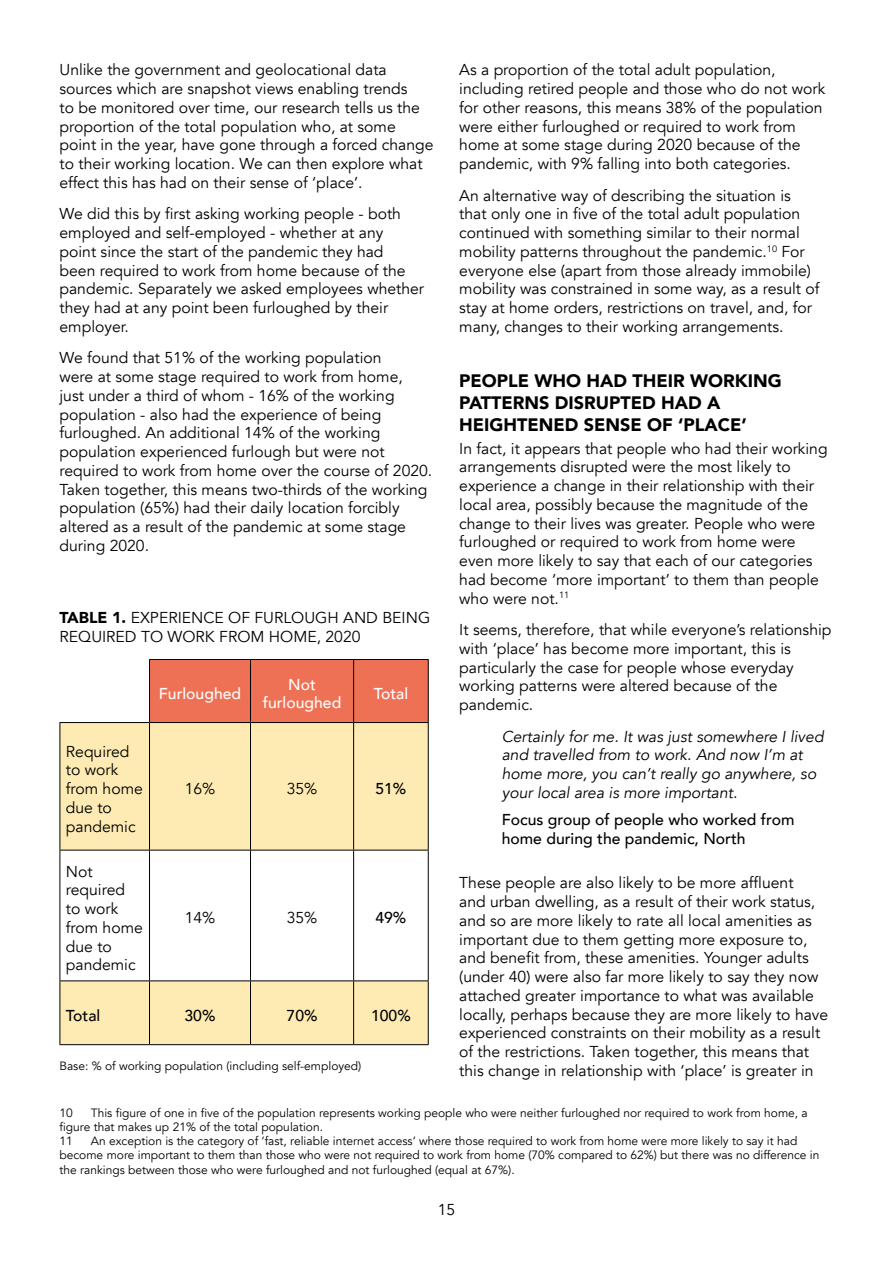
<style>
.page{position:relative;width:893px;height:1263px;background:#fff}
.page>*{position:absolute;margin:0;border:0;box-sizing:border-box;transform-origin:0 0}
.H4_Black{font:900 18px/21.6px "Avenir";color:#000}
.Body{font:15.75px/18.8px "Avenir";color:#000}
.t1{font:italic 15.75px/18.8px "Avenir";color:#000}
.Quote_credit{font:500 15.75px/18.8px "Avenir";color:#000}
.t2{font:500 15.75px/18.8px "Avenir";color:#fff;text-align:center}
.Footnotes{font:12px/14.2px "Avenir";color:#000}
.s1{font-weight:900}
</style>
<div class="page">
<div style="left:150px;top:660px;width:278px;height:62px;background:#ee7155"></div>
<div style="left:61px;top:723px;width:367px;height:321px;background:#feebb3"></div>
<svg style="left:61px;top:851px;width:367px;height:129px"></svg>
<hr style="left:60px;top:723px;width:1px;height:127px;background:#000">
<hr style="left:149px;top:723px;width:1px;height:127px;background:#000">
<hr style="left:250px;top:723px;width:1px;height:127px;background:#000">
<hr style="left:353px;top:723px;width:1px;height:127px;background:#000">
<hr style="left:428px;top:723px;width:1px;height:127px;background:#000">
<hr style="left:60px;top:850px;width:90px;height:1px;background:#000">
<hr style="left:60px;top:850px;width:1px;height:130px;background:#000">
<hr style="left:150px;top:850px;width:100px;height:1px;background:#000">
<hr style="left:149px;top:850px;width:1px;height:130px;background:#000">
<hr style="left:250px;top:850px;width:104px;height:1px;background:#000">
<hr style="left:250px;top:850px;width:1px;height:130px;background:#000">
<hr style="left:354px;top:850px;width:75px;height:1px;background:#000">
<hr style="left:353px;top:850px;width:1px;height:130px;background:#000">
<hr style="left:428px;top:850px;width:1px;height:130px;background:#000">
<hr style="left:60px;top:980px;width:90px;height:1px;background:#000">
<hr style="left:60px;top:981px;width:1px;height:63px;background:#000">
<hr style="left:150px;top:980px;width:100px;height:1px;background:#000">
<hr style="left:149px;top:981px;width:1px;height:63px;background:#000">
<hr style="left:250px;top:980px;width:104px;height:1px;background:#000">
<hr style="left:250px;top:981px;width:1px;height:63px;background:#000">
<hr style="left:354px;top:980px;width:75px;height:1px;background:#000">
<hr style="left:353px;top:981px;width:1px;height:63px;background:#000">
<hr style="left:428px;top:981px;width:1px;height:63px;background:#000">
<hr style="left:60px;top:1044px;width:90px;height:1px;background:#000">
<hr style="left:150px;top:1044px;width:100px;height:1px;background:#000">
<hr style="left:250px;top:1044px;width:104px;height:1px;background:#000">
<hr style="left:354px;top:1044px;width:75px;height:1px;background:#000">
<hr style="left:149px;top:659px;width:101px;height:1px;background:#000">
<hr style="left:149px;top:660px;width:1px;height:62px;background:#000">
<hr style="left:250px;top:659px;width:104px;height:1px;background:#000">
<hr style="left:250px;top:660px;width:1px;height:62px;background:#000">
<hr style="left:354px;top:659px;width:75px;height:1px;background:#000">
<hr style="left:353px;top:660px;width:1px;height:62px;background:#000">
<hr style="left:428px;top:660px;width:1px;height:62px;background:#000">
<hr style="left:150px;top:722px;width:100px;height:1px;background:#000">
<hr style="left:250px;top:722px;width:104px;height:1px;background:#000">
<hr style="left:354px;top:722px;width:75px;height:1px;background:#000">
<hr style="left:60px;top:722px;width:90px;height:1px;background:#000">
<p class="Body" style="left:60px;top:61px;width:376px">Unlike the government and geolocational data sources which are snapshot views enabling trends<br>to be monitored over time, our research tells us the proportion of the total population who, at some point in the year, have gone through a forced change to their working location. We can then explore what effect this has had on their sense of ‘place’.</p>
<p class="Body" style="left:60px;top:205px;width:366px">We did this by first asking working people - both employed and self-employed - whether at any<br>point since the start of the pandemic they had<br>been required to work from home because of the pandemic. Separately we asked employees whether they had at any point been furloughed by their employer.</p>
<p class="Body" style="left:60px;top:349px;width:374px">We found that 51% of the working population<br>were at some stage required to work from home,<br>just under a third of whom - 16% of the working population - also had the experience of being furloughed. An additional 14% of the working population experienced furlough but were not required to work from home over the course of 2020.<br>Taken together, this means two-thirds of the working population (65%) had their daily location forcibly altered as a result of the pandemic at some stage during 2020.</p>
<p class="Body" style="left:60px;top:608px;width:372px"><span class="s1">TABLE 1.</span> EXPERIENCE OF FURLOUGH AND BEING<br>REQUIRED TO WORK FROM HOME, 2020</p>
<p class="Body" style="left:66px;top:742px;width:79px">Required to work from home due to pandemic</p>
<p class="Body" style="left:66px;top:862px;width:79px">Not required to work from home due to pandemic</p>
<p class="t2" style="left:159px;top:683px;width:84px">Furloughed</p>
<p class="t2" style="left:263px;top:674px;width:80px">Not furloughed</p>
<p class="t2" style="left:374px;top:683px;width:36px">Total</p>
<p class="Body" style="left:185px;top:780px;width:32px">16%</p>
<p class="Body" style="left:287px;top:780px;width:32px">35%</p>
<p class="Quote_credit" style="left:375px;top:778px;width:32px">51%</p>
<p class="Body" style="left:185px;top:909px;width:32px">14%</p>
<p class="Body" style="left:287px;top:909px;width:32px">35%</p>
<p class="Quote_credit" style="left:375px;top:908px;width:32px">49%</p>
<p class="Quote_credit" style="left:66px;top:1005px;width:36px">Total</p>
<p class="Quote_credit" style="left:185px;top:1005px;width:32px">30%</p>
<p class="Quote_credit" style="left:287px;top:1005px;width:32px">70%</p>
<p class="Quote_credit" style="left:371px;top:1005px;width:41px">100%</p>
<p class="Footnotes" style="left:60px;top:1059px;width:303px">Base: % of working population (including self-employed)</p>
<p class="Body" style="left:459px;top:61px;width:368px">As a proportion of the total adult population, including retired people and those who do not work for other reasons, this means 38% of the population were either furloughed or required to work from home at some stage during 2020 because of the pandemic, with 9% falling into both categories.</p>
<p class="Body" style="left:459px;top:186px;width:362px">An alternative way of describing the situation is that only one in five of the total adult population continued with something similar to their normal mobility patterns throughout the pandemic.<sup>10</sup> For everyone else (apart from those already immobile) mobility was constrained in some way, as a result of stay at home orders, restrictions on travel, and, for many, changes to their working arrangements.</p>
<h3 class="H4_Black" style="left:459px;top:370px;width:324px">PEOPLE WHO HAD THEIR WORKING<br>PATTERNS DISRUPTED HAD A<br>HEIGHTENED SENSE OF ‘PLACE’</h3>
<p class="Body" style="left:459px;top:439px;width:370px">In fact, it appears that people who had their working arrangements disrupted were the most likely to experience a change in their relationship with their local area, possibly because the magnitude of the change to their lives was greater. People who were furloughed or required to work from home were even more likely to say that each of our categories had become ‘more important’ to them than people who were not.<sup>11</sup></p>
<p class="Body" style="left:459px;top:621px;width:374px">It seems, therefore, that while everyone’s relationship with ‘place’ has become more important, this is particularly the case for people whose everyday working patterns were altered because of the pandemic.</p>
<p class="t1" style="left:502px;top:727px;width:323px">Certainly for me. It was just somewhere I lived and travelled from to work. And now I’m at home more, you can’t really go anywhere, so your local area is more important.</p>
<p class="Quote_credit" style="left:502px;top:809px;width:294px">Focus group of people who worked from home during the pandemic, North</p>
<p class="Body" style="left:459px;top:874px;width:371px">These people are also likely to be more affluent<br>and urban dwelling, as a result of their work status, and so are more likely to rate all local amenities as important due to them getting more exposure to, and benefit from, these amenities. Younger adults (under 40) were also far more likely to say they now attached greater importance to what was available locally, perhaps because they are more likely to have experienced constraints on their mobility as a result of the restrictions. Taken together, this means that this change in relationship with ‘place’ is greater in</p>
<p class="Footnotes" style="left:60px;top:1106px;width:750px;text-indent:31px">This figure of one in five of the population represents working people who were neither furloughed nor required to work from home, a figure that makes up 21% of the total population.</p>
<p class="Footnotes" style="left:60px;top:1134px;width:15px">11</p>
<p class="Footnotes" style="left:60px;top:1106px;width:15px">10</p>
<p class="Footnotes" style="left:60px;top:1134px;width:761px;text-indent:31px">An exception is the category of ‘fast, reliable internet access’ where those required to work from home were more likely to say it had become more important to them than those who were not required to work from home (70% compared to 62%) but there was no difference in the rankings between those who were furloughed and not furloughed (equal at 67%).</p>
<p class="Body" style="left:438px;top:1200px;width:19px">15</p>
</div>
